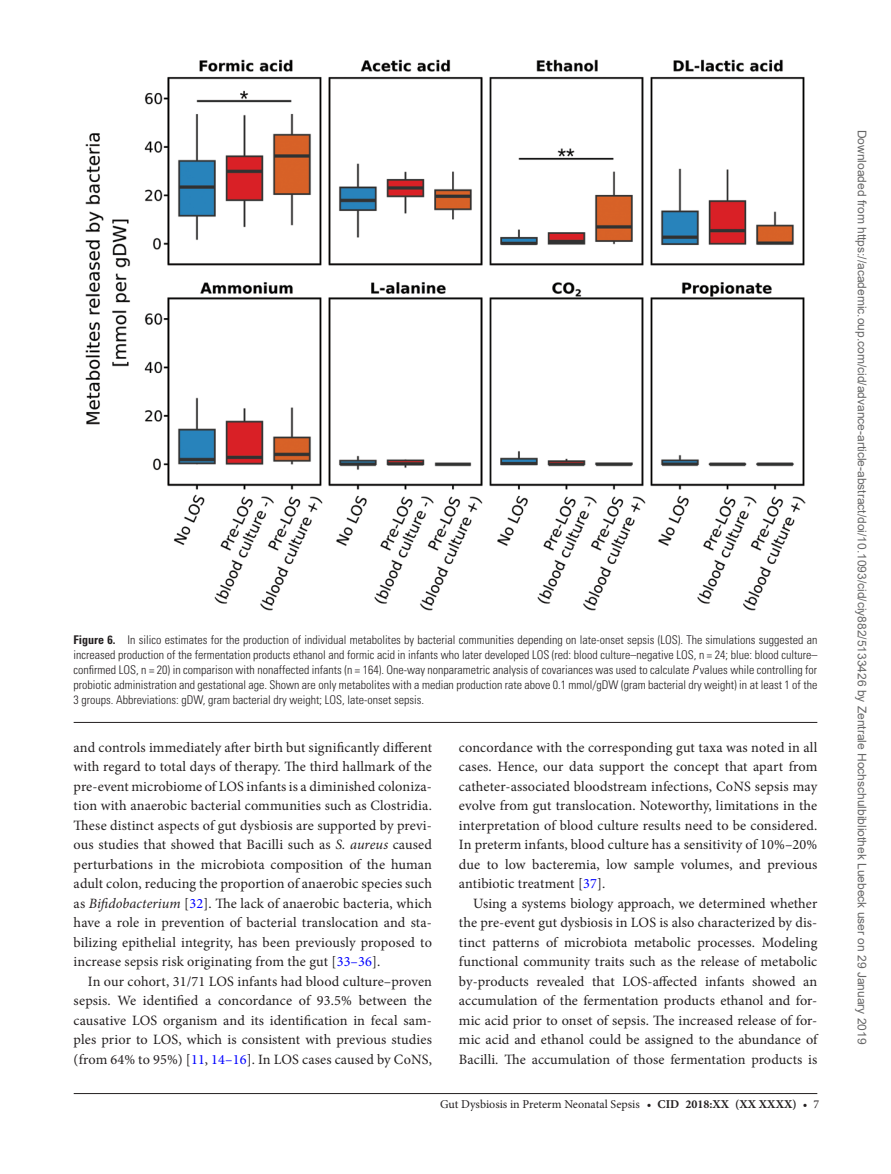
<style>
.page{position:relative;width:891px;height:1174px;background:#fff}
.page>*{position:absolute;margin:0;border:0;box-sizing:border-box;transform-origin:0 0}
.t1{font:14.25px/19.5px "Minion Pro";letter-spacing:.005em;color:#231f20;text-align:justify}
.t2{font:300 condensed 12px/15px "Univers LT Std";color:#231f20;text-align:justify}
.t3{font:12px "Arial";color:#666}
.t4{font:12px "Minion Pro";color:#231f20}
.s1{font-weight:700}
.s2{font-style:italic}
.s3{color:#00f}
</style>
<div class="page">
<hr style="left:74px;top:1093px;width:743px;height:1px;background:#231f20">
<hr style="left:74px;top:722px;width:743px;height:1px;background:#231f20">
<img style="left:85px;top:59px;width:721px;height:551px">
<p class="t2" style="left:74px;top:632px;width:745px"><span class="s1">Figure 6.</span> In silico estimates for the production of individual metabolites by bacterial communities depending on late-onset sepsis (LOS). The simulations suggested an increased production of the fermentation products ethanol and formic acid in infants who later developed LOS (red: blood culture–negative LOS, n = 24; blue: blood culture– confirmed LOS, n = 20) in comparison with nonaffected infants (n = 164). One-way nonparametric analysis of covariances was used to calculate <span class="s2">P</span> values while controlling for probiotic administration and gestational age. Shown are only metabolites with a median production rate above 0.1 mmol/gDW (gram bacterial dry weight) in at least 1 of the 3 groups. Abbreviations: gDW, gram bacterial dry weight; LOS, late-onset sepsis.</p>
<p class="t1" style="left:74px;top:738px;width:360px">and controls immediately after birth but significantly different with regard to total days of therapy. The third hallmark of the pre-event microbiome of LOS infants is a diminished coloniza&shy;tion with anaerobic bacterial communities such as Clostridia.<br>These distinct aspects of gut dysbiosis are supported by previ&shy;ous studies that showed that Bacilli such as <span class="s2">S. aureus</span> caused perturbations in the microbiota composition of the human adult colon, reducing the proportion of anaerobic species such as <span class="s2">Bifidobacterium</span> [<span class="s3">32</span>]. The lack of anaerobic bacteria, which have a role in prevention of bacterial translocation and sta&shy;bilizing epithelial integrity, has been previously proposed to increase sepsis risk originating from the gut [<span class="s3">33–36</span>].</p>
<p class="t1" style="left:74px;top:972px;width:360px;text-indent:14px">In our cohort, 31/71 LOS infants had blood culture–proven sepsis. We identified a concordance of 93.5% between the causative LOS organism and its identification in fecal sam&shy;ples prior to LOS, which is consistent with previous studies (from 64% to 95%) [<span class="s3">11</span>, <span class="s3">14–16</span>]. In LOS cases caused by CoNS,</p>
<p class="t1" style="left:459px;top:738px;width:360px">concordance with the corresponding gut taxa was noted in all cases. Hence, our data support the concept that apart from catheter-associated bloodstream infections, CoNS sepsis may evolve from gut translocation. Noteworthy, limitations in the interpretation of blood culture results need to be considered.<br>In preterm infants, blood culture has a sensitivity of 10%–20% due to low bacteremia, low sample volumes, and previous antibiotic treatment [<span class="s3">37</span>].</p>
<p class="t1" style="left:459px;top:894px;width:360px;text-indent:14px">Using a systems biology approach, we determined whether the pre-event gut dysbiosis in LOS is also characterized by dis&shy;tinct patterns of microbiota metabolic processes. Modeling functional community traits such as the release of metabolic by-products revealed that LOS-affected infants showed an accumulation of the fermentation products ethanol and for&shy;mic acid prior to onset of sepsis. The increased release of for&shy;mic acid and ethanol could be assigned to the abundance of Bacilli. The accumulation of those fermentation products is</p>
<p class="t4" style="left:440px;top:1096px;width:381px">Gut Dysbiosis in Preterm Neonatal Sepsis • <span class="s1">CID 2018:XX (XX XXXX)</span> • 7</p>
<p class="t3" style="left:866px;top:130px;width:916px;rotate:90deg">Downloaded from https://academic.oup.com/cid/advance-article-abstract/doi/10.1093/cid/ciy882/5133426 by Zentrale Hochschulbibliothek Luebeck user on 29 January 2019</p>
</div>
